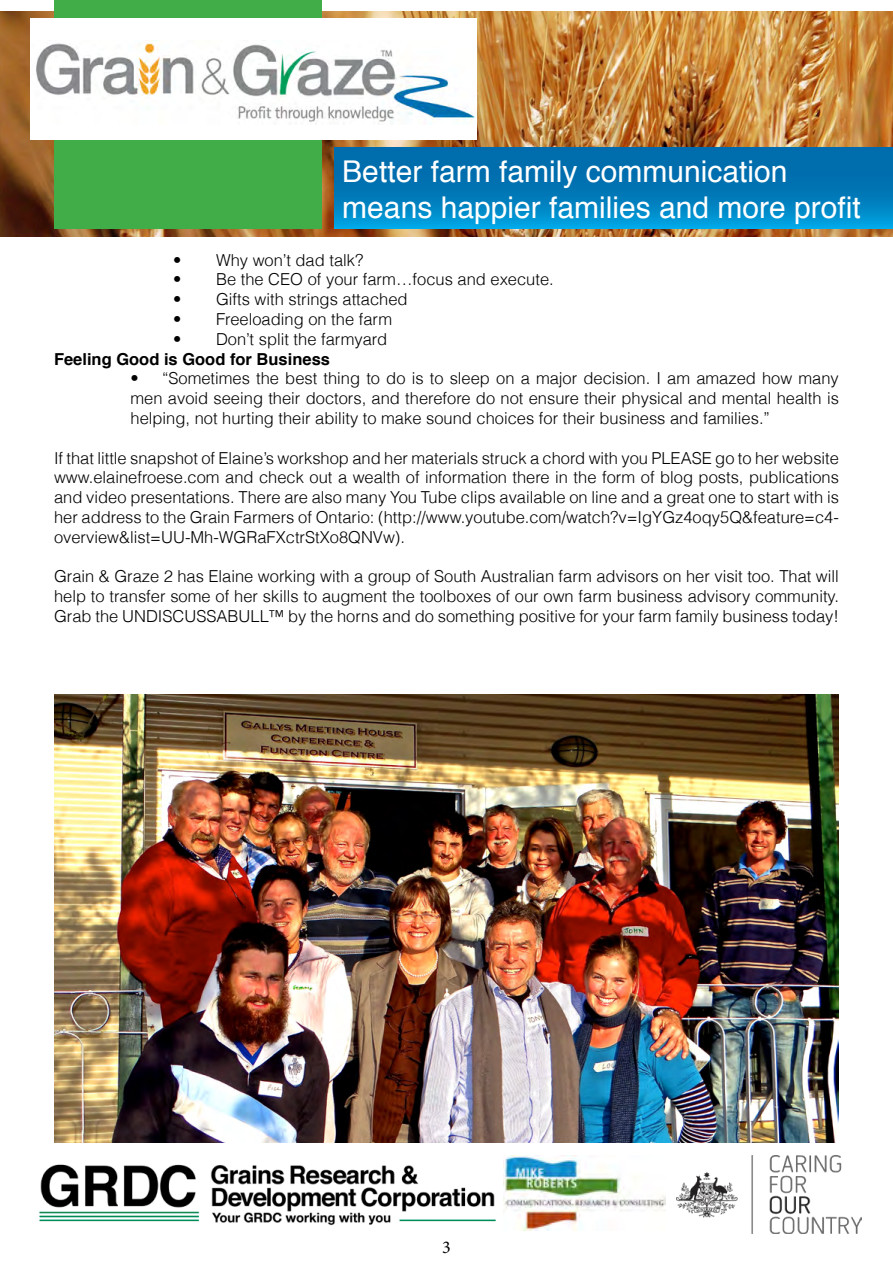
<style>
.page{position:relative;width:893px;height:1263px;background:#fff}
.page>*{position:absolute;margin:0;border:0;box-sizing:border-box;transform-origin:0 0}
.t1{font:30px/36px "Helvetica";color:#fff}
.t2{font:18px "Minion Pro";color:#000}
.t3{font:300 16.5px/19.8px "Helvetica";color:#000;text-align:justify}
.t4{font:700 16.5px "Helvetica";color:#000}
</style>
<div class="page">
<img style="left:0;top:11px;width:893px;height:225px">
<svg style="left:335px;top:148px;width:558px;height:80px;background:#007bbb"></svg>
<div style="left:54px;top:0;width:267px;height:228px;background:#41ad49"></div>
<div style="left:30px;top:18px;width:446px;height:121px;background:#fff"></div>
<img style="left:36px;top:41px;width:439px;height:83px">
<img style="left:39px;top:1160px;width:465px;height:66px">
<img style="left:676px;top:1155px;width:186px;height:78px">
<img style="left:504px;top:1155px;width:161px;height:76px">
<img style="left:54px;top:694px;width:785px;height:448px">
<h1 class="t1" style="left:342px;top:155px;width:520px">Better farm family communication means happier families and more profit</h1>
<p class="t3" style="left:173px;top:250px;width:192px">• Why won’t dad talk?</p>
<p class="t3" style="left:173px;top:269px;width:382px">• Be the CEO of your farm…focus and execute.</p>
<p class="t3" style="left:173px;top:289px;width:236px">• Gifts with strings attached</p>
<p class="t3" style="left:173px;top:309px;width:221px">• Freeloading on the farm</p>
<p class="t3" style="left:173px;top:329px;width:216px">• Don’t split the farmyard</p>
<p class="t4" style="left:54px;top:345px;width:277px">Feeling Good is Good for Business</p>
<p class="t3" style="left:131px;top:368px;width:710px">• “Sometimes the best thing to do is to sleep on a major decision. I am amazed how many men avoid seeing their doctors, and therefore do not ensure their physical and mental health is helping, not hurting their ability to make sound choices for their business and families.”</p>
<p class="t3" style="left:54px;top:448px;width:786px">If that little snapshot of Elaine’s workshop and her materials struck a chord with you PLEASE go to her website www.elainefroese.com and check out a wealth of information there in the form of blog posts, publications and video presentations. There are also many You Tube clips available on line and a great one to start with is her address to the Grain Farmers of Ontario: (http://www.youtube.com/watch?v=IgYGz4oqy5Q&amp;feature=c4- overview&amp;list=UU-Mh-WGRaFXctrStXo8QNVw).</p>
<p class="t3" style="left:54px;top:566px;width:786px">Grain &amp; Graze 2 has Elaine working with a group of South Australian farm advisors on her visit too. That will help to transfer some of her skills to augment the toolboxes of our own farm business advisory community.<br>Grab the UNDISCUSSABULL™ by the horns and do something positive for your farm family business today!</p>
<p class="t2" style="left:442px;top:1235px;width:10px">3</p>
</div>
